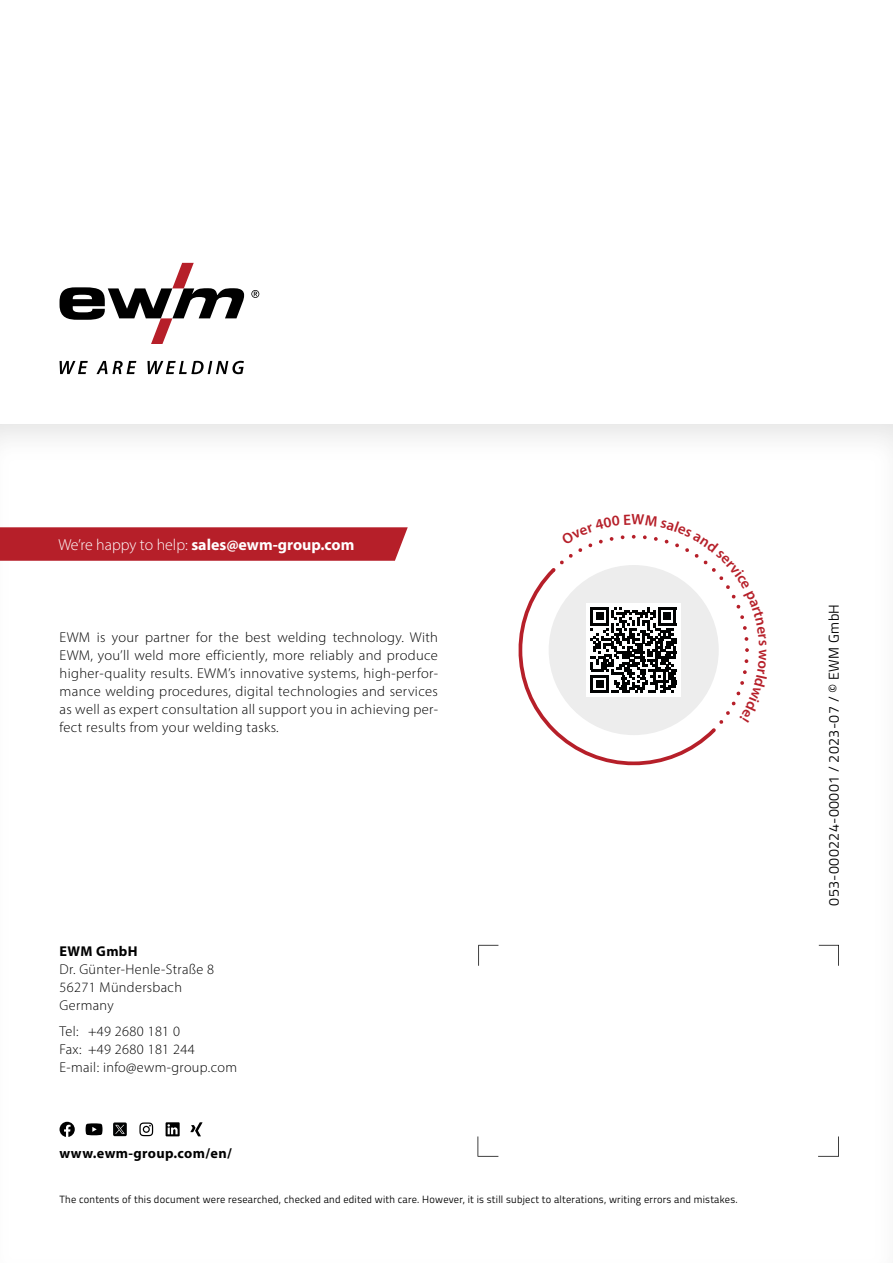
<style>
.page{position:relative;width:893px;height:1263px;background:#fff}
.page>*{position:absolute;margin:0;border:0;box-sizing:border-box;transform-origin:0 0}
.t1{font:700 15.9px "Myriad Pro";color:#fff}
.t2{font:300 14.25px/18px "Myriad Pro";letter-spacing:.025em;color:#000}
.t3{font:14.25px "Titillium Text";letter-spacing:.025em;color:#000}
.t4{font:700 14.25px "Myriad Pro";letter-spacing:.025em;color:#000}
.t5{font:10.5px "Titillium Text";letter-spacing:.025em;color:#000}
.s1{font-weight:300}
</style>
<div class="page">
<svg style="left:60px;top:361px;width:184px;height:13px"></svg>
<svg style="left:60px;top:263px;width:184px;height:81px"></svg>
<svg style="left:251px;top:290px;width:8px;height:8px"></svg>
<svg style="left:478px;top:945px;width:20px;height:21px"></svg>
<svg style="left:819px;top:945px;width:20px;height:21px"></svg>
<svg style="left:477px;top:1136px;width:21px;height:21px"></svg>
<svg style="left:818px;top:1136px;width:21px;height:21px"></svg>
<svg style="left:0;top:527px;width:408px;height:34px;background:#b8252f"></svg>
<svg style="left:166px;top:1122px;width:14px;height:14px"></svg>
<svg style="left:190px;top:1122px;width:12px;height:14px"></svg>
<svg style="left:139px;top:1122px;width:14px;height:14px"></svg>
<svg style="left:60px;top:1122px;width:15px;height:15px"></svg>
<svg style="left:86px;top:1123px;width:16px;height:12px"></svg>
<svg style="left:113px;top:1122px;width:14px;height:14px"></svg>
<svg style="left:518px;top:534px;width:231px;height:232px"></svg>
<p class="t1" style="left:58px;top:534px;width:298px"><span class="s1">We’re happy to help:</span> sales@ewm-group.com</p>
<p class="t2" style="left:60px;top:628px;width:380px;text-align:justify">EWM is your partner for the best welding technology. With EWM, you’ll weld more efficiently, more reliably and produce higher-quality results. EWM’s innovative systems, high-perfor&shy;mance welding procedures, digital technologies and services as well as expert consultation all support you in achieving per&shy;fect results from your welding tasks.</p>
<p class="t4" style="left:60px;top:941px;width:80px">EWM GmbH</p>
<p class="t2" style="left:60px;top:960px;width:156px">Dr. Günter-Henle-Straße 8<br>56271 Mündersbach<br>Germany</p>
<p class="t2" style="left:60px;top:1022px;width:179px">Tel: +49 2680 181 0<br>Fax: +49 2680 181 244<br>E-mail: info@ewm-group.com</p>
<p class="t4" style="left:60px;top:1144px;width:174px">www.ewm-group.com/en/</p>
<p class="t5" style="left:60px;top:1192px;width:680px">The contents of this document were researched, checked and edited with care. However, it is still subject to alterations, writing errors and mistakes.</p>
<p class="t3" style="left:824px;top:906px;width:303px;rotate:-90deg">053-000224-00001 / 2023-07 / © EWM GmbH</p>
</div>
